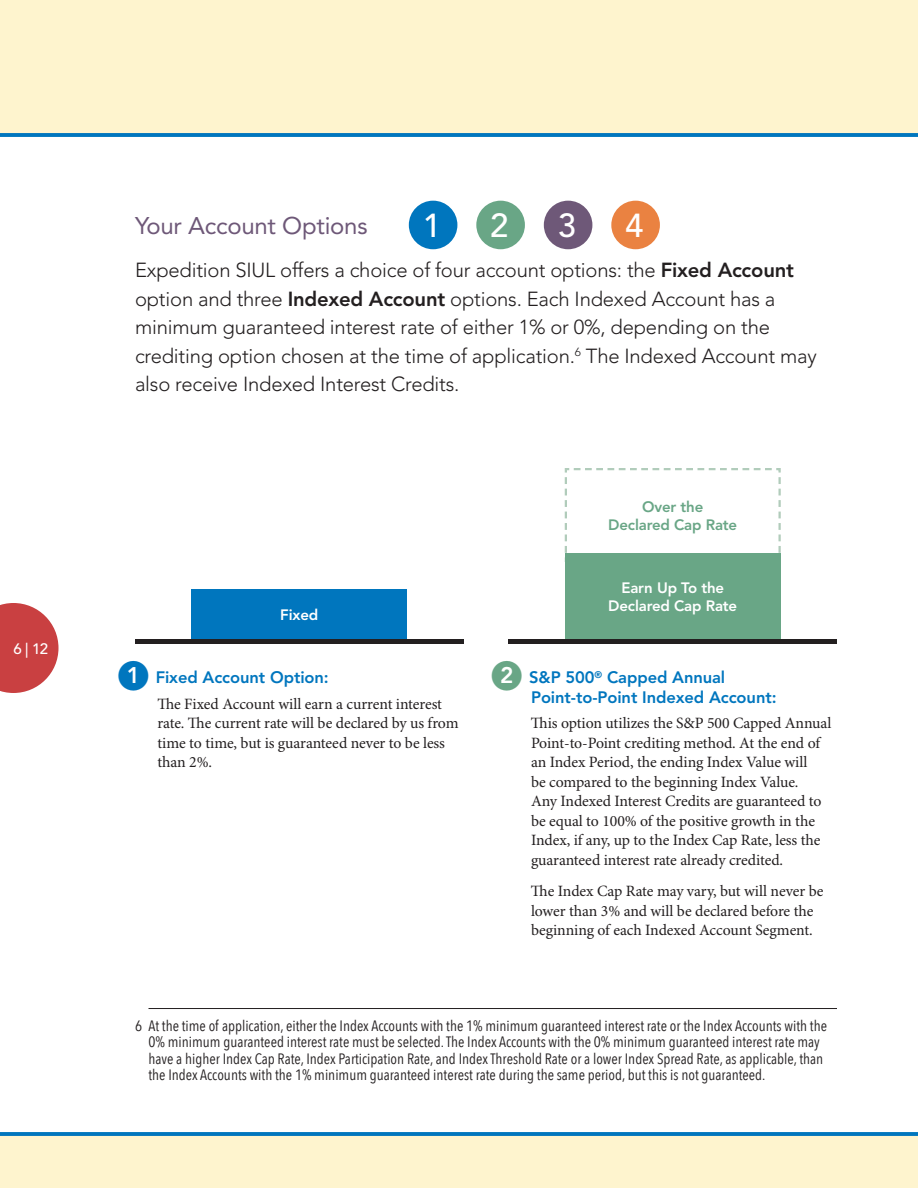
<style>
.page{position:relative;width:918px;height:1188px;background:#fff}
.page>*{position:absolute;margin:0;border:0;box-sizing:border-box;transform-origin:0 0}
.Heads{font:500 33px "Avenir LT Std";color:#fff}
.Lead-in-1{font:24px "Avenir LT Std";letter-spacing:-.01em;color:#6e5878}
.Lead-in-2{font:300 20.25px/28.5px "Avenir LT Std";letter-spacing:-.01em;color:#231f20}
.Heads-2{font:800 16.5px/19.5px "Avenir LT Std";letter-spacing:-.005em;color:#0076be}
.t1{font:15.75px/19.5px "Minion Pro";letter-spacing:-.005em;color:#231f20}
.Note{font:condensed 15px/16.5px "Avenir Next LT Pro";color:#231f20}
.Lead-in-2-2{font:800 15px/18px "Avenir LT Std";letter-spacing:-.01em;color:#fff;text-align:center}
.Lead-in-2-3{font:800 15px/18px "Avenir LT Std";letter-spacing:-.01em;color:#69a686;text-align:center}
.t2{font:500 15px "Avenir LT Std";color:#fff}
.s1{font-weight:800}
.s2{font-size:22.5px;color:#fff}
.s3{color:#69a686}
</style>
<div class="page">
<div style="left:409px;top:201px;width:48px;height:48px;background:#0076be;border-radius:50%"></div>
<div style="left:476px;top:201px;width:49px;height:48px;background:#69a686;border-radius:50%"></div>
<div style="left:544px;top:201px;width:48px;height:48px;background:#6e5878;border-radius:50%"></div>
<div style="left:611px;top:201px;width:49px;height:48px;background:#ea8241;border-radius:50%"></div>
<div style="left:0;top:0;width:918px;height:135px;background:#fef4ce"></div>
<div style="left:0;top:1134px;width:918px;height:54px;background:#fef4ce"></div>
<hr style="left:148px;top:1008px;width:689px;height:1px;background:#231f20">
<hr style="left:0;top:134px;width:918px;height:2px;background:#0076be">
<hr style="left:0;top:1132px;width:918px;height:4px;background:#0779be">
<div style="left:191px;top:590px;width:216px;height:49px;background:#0076be"></div>
<div style="left:135px;top:639px;width:329px;height:5px;background:#231f20"></div>
<div style="left:508px;top:639px;width:329px;height:5px;background:#231f20"></div>
<svg style="left:564px;top:468px;width:217px;height:94px"></svg>
<div style="left:565px;top:554px;width:216px;height:85px;background:#69a686"></div>
<svg style="left:0;top:603px;width:59px;height:90px"></svg>
<p class="t2" style="left:14px;top:640px;width:36px">6 | 12</p>
<p class="Heads" style="left:423px;top:207px;width:20px">1</p>
<p class="Heads" style="left:490px;top:207px;width:20px">2</p>
<p class="Heads" style="left:558px;top:207px;width:20px">3</p>
<p class="Heads" style="left:625px;top:207px;width:20px">4</p>
<p class="Lead-in-1" style="left:135px;top:212px;width:234px">Your Account Options</p>
<p class="Lead-in-2" style="left:135px;top:256px;width:683px">Expedition SIUL offers a choice of four account options: the <span class="s1">Fixed Account </span>option and three <span class="s1">Indexed Account</span> options. Each Indexed Account has a minimum guaranteed interest rate of either 1% or 0%, depending on the crediting option chosen at the time of application.<sup>6</sup> The Indexed Account may also receive Indexed Interest Credits.</p>
<p class="Lead-in-2-2" style="left:280px;top:606px;width:40px">Fixed</p>
<p class="Heads-2" style="left:117px;top:668px;width:213px">●<span class="s2">1</span> Fixed Account Option:</p>
<p class="t1" style="left:157px;top:694px;width:303px">The Fixed Account will earn a current interest rate. The current rate will be declared by us from time to time, but is guaranteed never to be less than 2%.</p>
<p class="Lead-in-2-3" style="left:608px;top:497px;width:131px">Over the<br>Declared Cap Rate</p>
<p class="Lead-in-2-2" style="left:608px;top:579px;width:131px">Earn Up To the<br>Declared Cap Rate</p>
<p class="Heads-2" style="left:531px;top:668px;width:247px;text-indent:-41px"><span class="s3">●</span><span class="s2">2</span> S&amp;P 500<sup>®</sup> Capped Annual<br>Point-to-Point Indexed Account:</p>
<p class="t1" style="left:531px;top:714px;width:302px">This option utilizes the S&amp;P 500 Capped Annual Point-to-Point crediting method. At the end of an Index Period, the ending Index Value will<br>be compared to the beginning Index Value.<br>Any Indexed Interest Credits are guaranteed to be equal to 100% of the positive growth in the Index, if any, up to the Index Cap Rate, less the guaranteed interest rate already credited.</p>
<p class="t1" style="left:531px;top:882px;width:294px">The Index Cap Rate may vary, but will never be lower than 3% and will be declared before the beginning of each Indexed Account Segment.</p>
<p class="Note" style="left:148px;top:1017px;width:680px;text-indent:-14px">6 At the time of application, either the Index Accounts with the 1% minimum guaranteed interest rate or the Index Accounts with the 0% minimum guaranteed interest rate must be selected.The Index Accounts with the 0% minimum guaranteed interest rate may have a higher Index Cap Rate, Index Participation Rate, and Index Threshold Rate or a lower Index Spread Rate, as applicable, than the Index Accounts with the 1% minimum guaranteed interest rate during the same period, but this is not guaranteed.</p>
</div>
